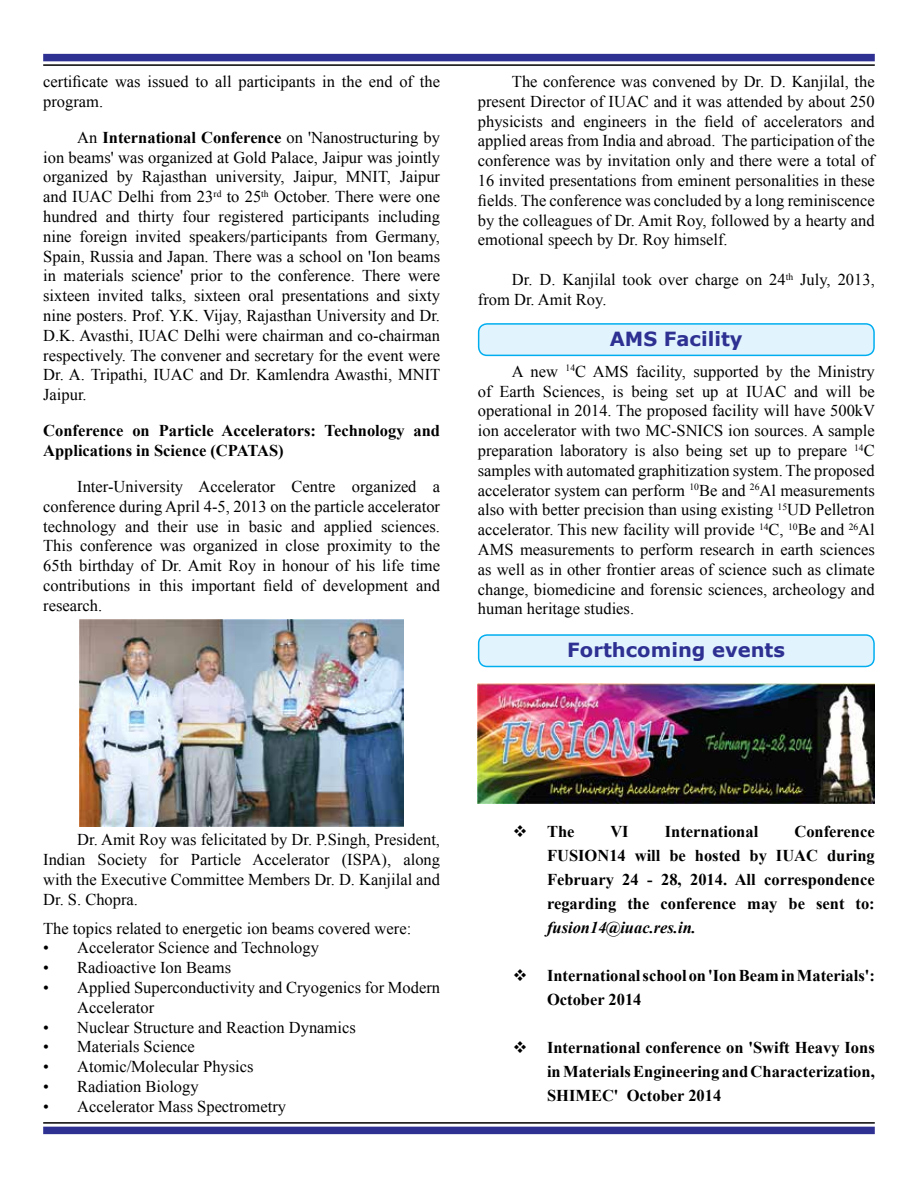
<style>
.page{position:relative;width:918px;height:1188px;background:#fff}
.page>*{position:absolute;margin:0;border:0;box-sizing:border-box;transform-origin:0 0}
.t1{font:700 19.5px "Verdana";color:#2e3092}
.t2{font:16.5px/19.8px "Times New Roman";color:#000;text-align:justify}
.t3{font:700 16.5px/24px "Times New Roman";color:#000}
.t4{font:italic 700 16.5px "Times New Roman";color:#000}
.s1{font-weight:700}
</style>
<div class="page">
<hr style="left:43px;top:64px;width:832px;height:2px;background:#000">
<div style="left:43px;top:54px;width:832px;height:7px;background:#2e3092"></div>
<hr style="left:43px;top:1122px;width:832px;height:2px;background:#000">
<div style="left:43px;top:1127px;width:832px;height:7px;background:#2e3092"></div>
<img style="left:80px;top:620px;width:323px;height:207px">
<div style="left:479px;top:324px;width:395px;height:31px;background:#e1f4fd;border-radius:9px"></div>
<div style="left:478px;top:323px;width:397px;height:33px;border:2px solid #00aeef;border-radius:9px"></div>
<div style="left:479px;top:635px;width:395px;height:32px;background:#e1f4fd;border-radius:9px"></div>
<div style="left:478px;top:634px;width:397px;height:33px;border:2px solid #00aeef;border-radius:9px"></div>
<img style="left:478px;top:683px;width:397px;height:120px">
<p class="t2" style="left:43px;top:71px;width:398px">certificate was issued to all participants in the end of the program.</p>
<p class="t2" style="left:43px;top:127px;width:399px;text-indent:34px">An <span class="s1">International Conference</span> on 'Nanostructuring by ion beams' was organized at Gold Palace, Jaipur was jointly organized by Rajasthan university, Jaipur, MNIT, Jaipur and IUAC Delhi from 23<sup>rd</sup> to 25<sup>th</sup> October. There were one hundred and thirty four registered participants including nine foreign invited speakers/participants from Germany, Spain, Russia and Japan. There was a school on 'Ion beams in materials science' prior to the conference. There were sixteen invited talks, sixteen oral presentations and sixty nine posters. Prof. Y.K. Vijay, Rajasthan University and Dr.<br>D.K. Avasthi, IUAC Delhi were chairman and co-chairman respectively. The convener and secretary for the event were Dr. A. Tripathi, IUAC and Dr. Kamlendra Awasthi, MNIT Jaipur.</p>
<p class="t3" style="left:43px;top:420px;width:398px;line-height:19.8px">Conference on Particle Accelerators: Technology and<br>Applications in Science (CPATAS)</p>
<p class="t2" style="left:43px;top:476px;width:398px;text-indent:34px">Inter-University Accelerator Centre organized a conference during April 4-5, 2013 on the particle accelerator technology and their use in basic and applied sciences.<br>This conference was organized in close proximity to the 65th birthday of Dr. Amit Roy in honour of his life time contributions in this important field of development and research.</p>
<p class="t2" style="left:478px;top:71px;width:398px;text-indent:34px">The conference was convened by Dr. D. Kanjilal, the present Director of IUAC and it was attended by about 250 physicists and engineers in the field of accelerators and applied areas from India and abroad. The participation of the conference was by invitation only and there were a total of 16 invited presentations from eminent personalities in these fields. The conference was concluded by a long reminiscence by the colleagues of Dr. Amit Roy, followed by a hearty and emotional speech by Dr. Roy himself.</p>
<p class="t2" style="left:478px;top:269px;width:398px;text-indent:34px">Dr. D. Kanjilal took over charge on 24<sup>th</sup> July, 2013, from Dr. Amit Roy.</p>
<p class="t1" style="left:610px;top:325px;width:134px">AMS Facility</p>
<p class="t2" style="left:478px;top:361px;width:399px;text-indent:34px">A new <sup>14</sup>C AMS facility, supported by the Ministry of Earth Sciences, is being set up at IUAC and will be operational in 2014. The proposed facility will have 500kV ion accelerator with two MC-SNICS ion sources. A sample preparation laboratory is also being set up to prepare <sup>14</sup>C samples with automated graphitization system. The proposed accelerator system can perform <sup>10</sup>Be and <sup>26</sup>Al measurements also with better precision than using existing <sup>15</sup>UD Pelletron accelerator. This new facility will provide <sup>14</sup>C, <sup>10</sup>Be and <sup>26</sup>Al AMS measurements to perform research in earth sciences as well as in other frontier areas of science such as climate change, biomedicine and forensic sciences, archeology and human heritage studies.</p>
<p class="t1" style="left:567px;top:636px;width:219px">Forthcoming events</p>
<p class="t2" style="left:43px;top:830px;width:398px;text-indent:34px">Dr. Amit Roy was felicitated by Dr. P.Singh, President, Indian Society for Particle Accelerator (ISPA), along with the Executive Committee Members Dr. D. Kanjilal and Dr. S. Chopra.</p>
<p class="t2" style="left:43px;top:918px;width:370px">The topics related to energetic ion beams covered were:</p>
<p class="t2" style="left:43px;top:938px;width:277px">• Accelerator Science and Technology</p>
<p class="t2" style="left:43px;top:958px;width:189px">• Radioactive Ion Beams</p>
<p class="t2" style="left:77px;top:977px;width:364px;text-indent:-34px">• Applied Superconductivity and Cryogenics for Modern<br>Accelerator</p>
<p class="t2" style="left:43px;top:1017px;width:314px">• Nuclear Structure and Reaction Dynamics</p>
<p class="t2" style="left:43px;top:1037px;width:153px">• Materials Science</p>
<p class="t2" style="left:43px;top:1057px;width:212px">• Atomic/Molecular Physics</p>
<p class="t2" style="left:43px;top:1076px;width:157px">• Radiation Biology</p>
<p class="t2" style="left:43px;top:1096px;width:244px">• Accelerator Mass Spectrometry</p>
<p class="t3" style="left:513px;top:819px;width:63px">❖ The</p>
<p class="t3" style="left:610px;top:819px;width:20px">VI</p>
<p class="t3" style="left:665px;top:819px;width:95px">International</p>
<p class="t3" style="left:547px;top:819px;width:329px;text-align:justify;text-indent:247px">Conference FUSION14 will be hosted by IUAC during February 24 - 28, 2014. All correspondence regarding the conference may be sent to:</p>
<p class="t4" style="left:547px;top:916px;width:150px">fusion14@iuac.res.in.</p>
<p class="t3" style="left:547px;top:963px;width:329px;text-indent:-34px">❖ International school on 'Ion Beam in Materials':<br>October 2014</p>
<p class="t3" style="left:547px;top:1035px;width:329px;text-align:justify;text-indent:-34px">❖ International conference on 'Swift Heavy Ions in Materials Engineering and Characterization, SHIMEC' October 2014</p>
</div>
